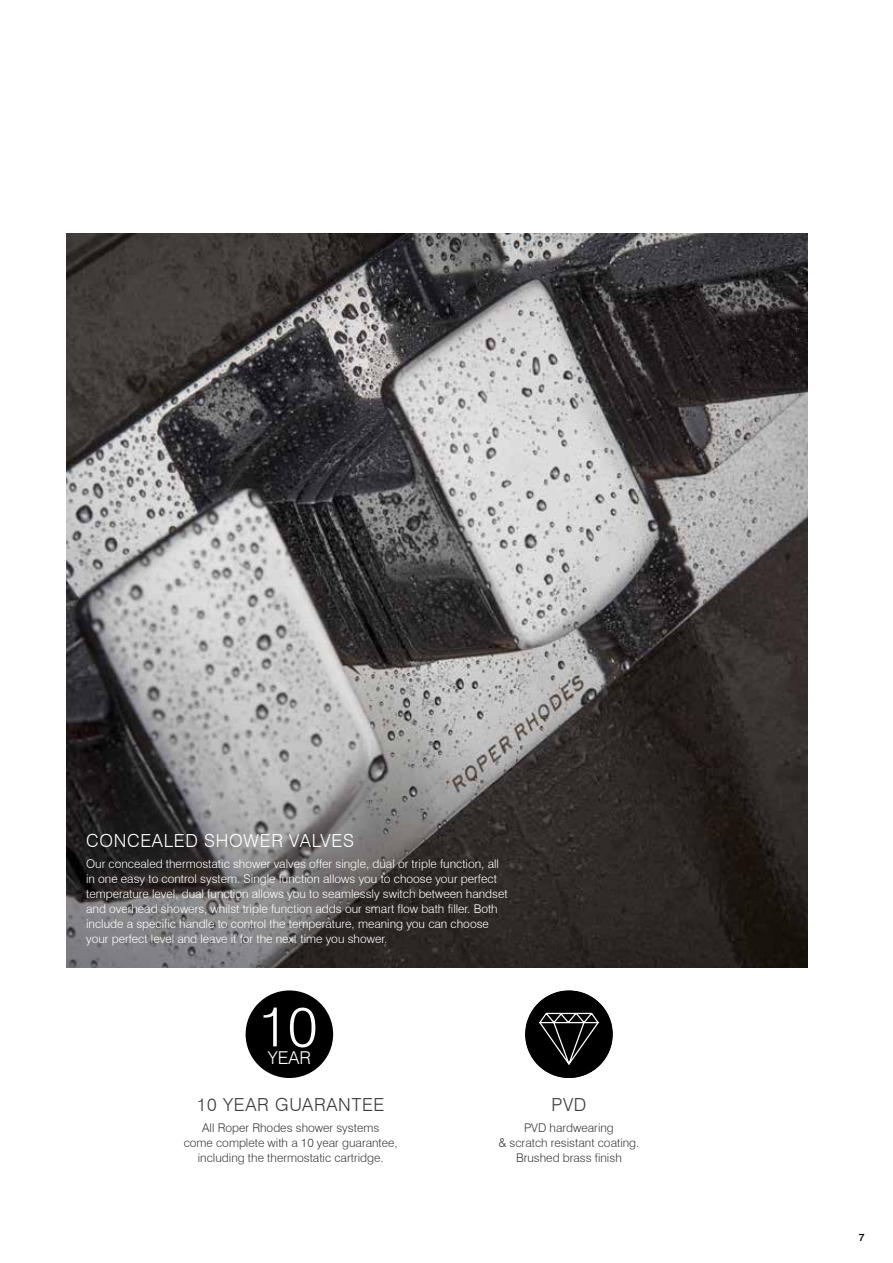
<style>
.page{position:relative;width:893px;height:1263px;background:#fff}
.page>*{position:absolute;margin:0;border:0;box-sizing:border-box;transform-origin:0 0}
.t1{font:300 55.5px "Swiss 721 BT";color:#fff}
.t2{font:300 18px "Swiss 721 BT";letter-spacing:.04em;color:#fff}
.t3{font:300 18px "Swiss 721 BT";letter-spacing:.04em;color:#3c3c3b}
.t4{font:300 17.7px "Swiss 721 BT";color:#fff}
.t5{font:300 12px/15px "Swiss 721 BT";color:#fff}
.t6{font:300 12px/15px "Swiss 721 BT";color:#3c3c3b;text-align:center}
.t7{font:500 10.5px "Swiss 721 BT";color:#000}
</style>
<div class="page">
<img style="left:66px;top:234px;width:742px;height:733px">
<div style="left:246px;top:990px;width:87px;height:88px;background:#000;border-radius:50%"></div>
<svg style="left:525px;top:990px;width:88px;height:88px"></svg>
<div style="left:526px;top:991px;width:86px;height:86px;background:#000;border-radius:50%"></div>
<svg style="left:537px;top:1012px;width:63px;height:54px"></svg>
<h2 class="t2" style="left:86px;top:830px;width:269px">CONCEALED SHOWER VALVES</h2>
<p class="t5" style="left:86px;top:856px;width:423px">Our concealed thermostatic shower valves offer single, dual or triple function, all in one easy to control system. Single function allows you to choose your perfect temperature level, dual function allows you to seamlessly switch between handset and overhead showers, whilst triple function adds our smart flow bath filler. Both include a specific handle to control the temperature, meaning you can choose your perfect level and leave it for the next time you shower.</p>
<h1 class="t1" style="left:258px;top:993px;width:61px">10</h1>
<h3 class="t4" style="left:268px;top:1047px;width:45px">YEAR</h3>
<h2 class="t3" style="left:197px;top:1093px;width:189px">10 YEAR GUARANTEE</h2>
<p class="t6" style="left:184px;top:1120px;width:216px">All Roper Rhodes shower systems<br>come complete with a 10 year guarantee, including the thermostatic cartridge.</p>
<h2 class="t3" style="left:551px;top:1093px;width:37px">PVD</h2>
<p class="t6" style="left:498px;top:1120px;width:142px">PVD hardwearing<br>&amp; scratch resistant coating.<br>Brushed brass finish</p>
<p class="t7" style="left:859px;top:1231px;width:7px">7</p>
</div>
